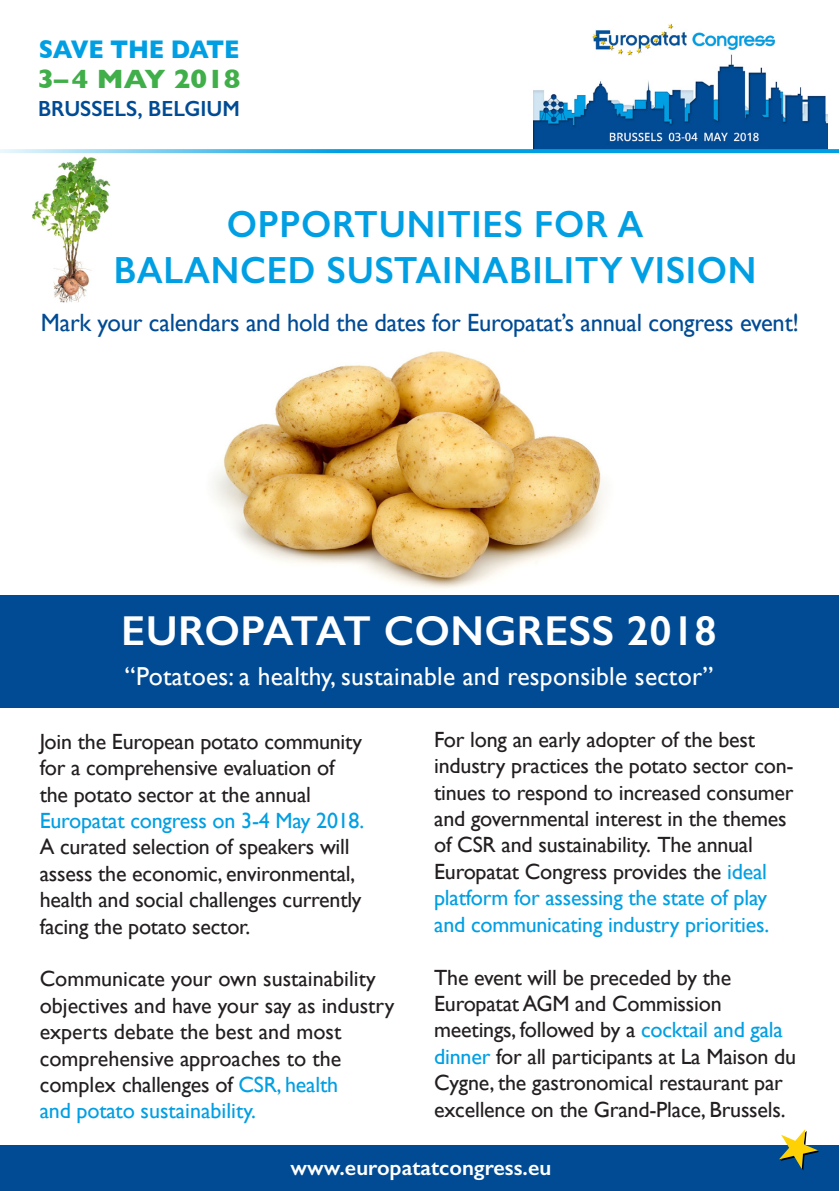
<style>
.page{position:relative;width:840px;height:1191px;background:#fff}
.page>*{position:absolute;margin:0;border:0;box-sizing:border-box;transform-origin:0 0}
.t1{font:600 42px "Gill Sans";letter-spacing:.01em;color:#fff}
.t2{font:600 38px/45.6px "Gill Sans";letter-spacing:.02em;color:#009fe3;text-align:center;scale:.94 1}
.t3{font:700 27px "Gill Sans";color:#40ae49;scale:1.04 1}
.t4{font:26px "Gill Sans";letter-spacing:.01em;color:#fff}
.t5{font:700 26px "Gill Sans";letter-spacing:-.01em;color:#009fe3;scale:.91 1}
.t6{font:25px "Gill Sans";letter-spacing:-.01em;color:#014b94}
.t7{font:22px/26.4px "Gill Sans";letter-spacing:-.01em;color:#231f20}
.t8{font:22px "Gill Sans";letter-spacing:-.01em;color:#009fe3}
.t9{font:600 22px "Gill Sans";color:#fff}
.t10{font:600 22px "Gill Sans";color:#014b94;scale:.95 1}
.s1{color:#009fe3}
</style>
<div class="page">
<img style="left:32px;top:153px;width:82px;height:150px">
<img style="left:213px;top:351px;width:393px;height:238px">
<img style="left:533px;top:24px;width:294px;height:125px">
<div style="left:0;top:1145px;width:838px;height:46px;background:#014b94"></div>
<div style="left:0;top:595px;width:838px;height:112px;background:#014b94"></div>
<svg style="left:0;top:149px;width:838px;height:4px;fill:#009fe3"></svg>
<svg style="left:779px;top:1129px;width:38px;height:42px"></svg>
<p class="t5" style="left:39px;top:34px;width:222px">SAVE THE DATE</p>
<p class="t3" style="left:37px;top:63px;width:197px">3–4 MAY 2018</p>
<p class="t10" style="left:38px;top:95px;width:214px">BRUSSELS, BELGIUM</p>
<h2 class="t2" style="left:114px;top:201px;width:685px">OPPORTUNITIES FOR A<br>BALANCED SUSTAINABILITY VISION</h2>
<p class="t6" style="left:41px;top:308px;width:759px">Mark your calendars and hold the dates for Europatat’s annual congress event!</p>
<h1 class="t1" style="left:121px;top:605px;width:596px">EUROPATAT CONGRESS 2018</h1>
<p class="t4" style="left:125px;top:661px;width:589px">“Potatoes: a healthy, sustainable and responsible sector”</p>
<p class="t7" style="left:40px;top:728px;width:323px">Join the European potato community for a comprehensive evaluation of the potato sector at the annual</p>
<p class="t8" style="left:40px;top:807px;width:326px">Europatat congress on 3-4 May 2018.</p>
<p class="t7" style="left:40px;top:833px;width:323px">A curated selection of speakers will assess the economic, environmental, health and social challenges currently facing the potato sector.</p>
<p class="t7" style="left:40px;top:965px;width:356px">Communicate your own sustainability objectives and have your say as industry experts debate the best and most comprehensive approaches to the complex challenges of <span class="s1">CSR, health<br>and potato sustainability.</span></p>
<p class="t7" style="left:434px;top:726px;width:361px">For long an early adopter of the best industry practices the potato sector con&shy;tinues to respond to increased consumer and governmental interest in the themes of CSR and sustainability. The annual Europatat Congress provides the <span class="s1">ideal platform for assessing the state of play and communicating industry priorities.</span></p>
<p class="t7" style="left:434px;top:963px;width:363px">The event will be preceded by the Europatat AGM and Commission meetings, followed by a <span class="s1">cocktail and gala dinner</span> for all participants at La Maison du Cygne, the gastronomical restaurant par excellence on the Grand-Place, Brussels.</p>
<p class="t9" style="left:290px;top:1154px;width:262px">www.europatatcongress.eu</p>
</div>
